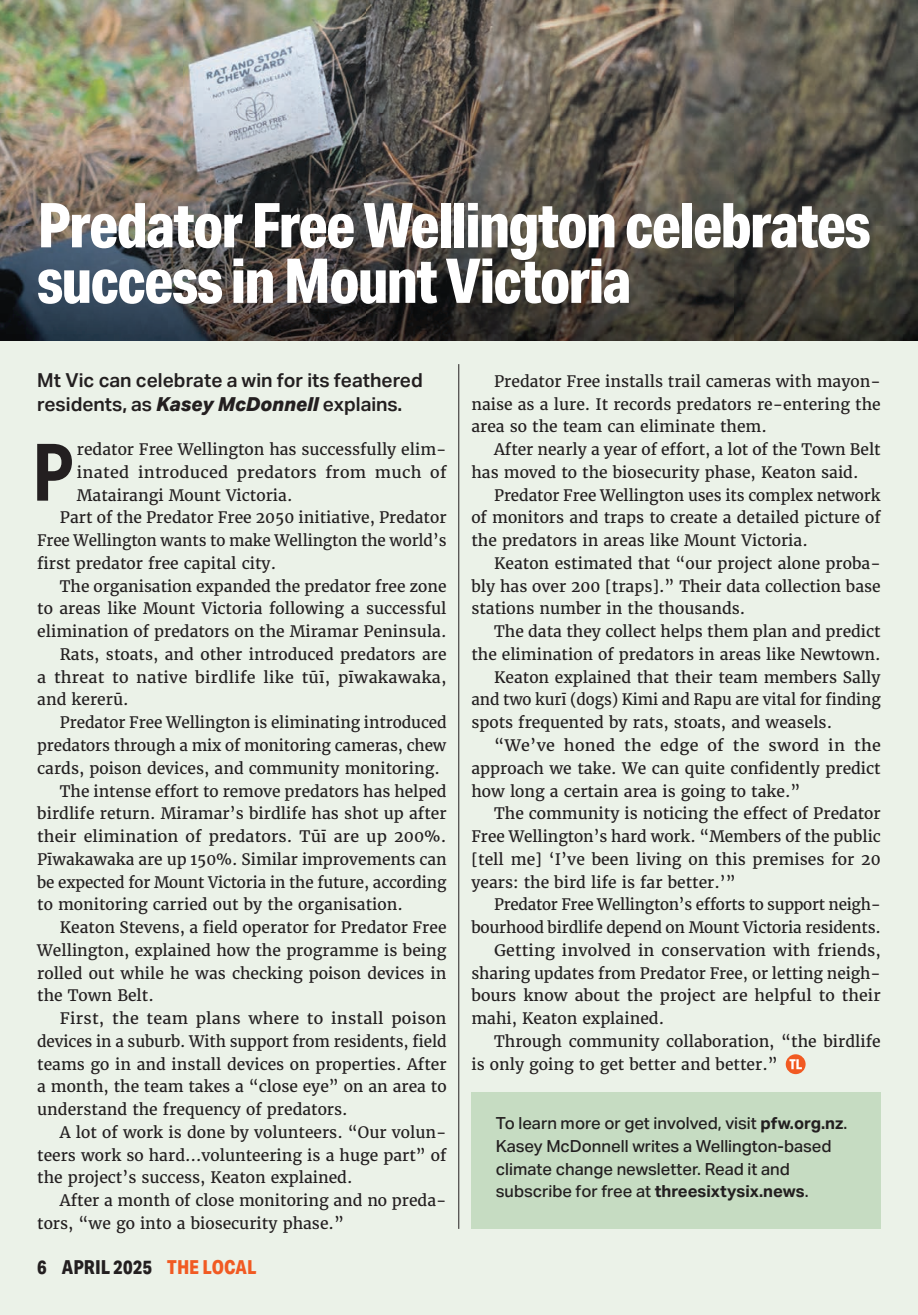
<style>
.page{position:relative;width:918px;height:1315px;background:#ebf2e8}
.page>*{position:absolute;margin:0;border:0;box-sizing:border-box;transform-origin:0 0}
.t1{font:700 79.45px "Aktiv Grotesk Cd";color:#231f20}
.t2{font:800 61.95px/55.5px "Aktiv Grotesk Cd";letter-spacing:-.025em;color:#fff}
.t3{font:600 19.25px/24.5px "Aktiv Grotesk";color:#231f20}
.t4{font:800 19.25px "Aktiv Grotesk Cd";letter-spacing:.005em;color:#231f20}
.t5{font:500 16.62px/22.8px "Aktiv Grotesk";color:#231f20}
.t6{font:15.75px/22.8px "Merriweather";color:#231f20;text-align:justify}
.t7{font:15.75px "Merriweather";letter-spacing:-.02em;color:#231f20}
.t8{font:15.75px "Merriweather";letter-spacing:.02em;color:#231f20}
.s1{font-weight:800;font-style:italic}
.s2{color:#f15a22}
.s3{font-weight:700}
</style>
<div class="page">
<img style="left:0;top:340px;width:918px;height:1px">
<img style="left:0;top:0;width:918px;height:340px">
<hr style="left:458px;top:364px;width:1px;height:864px;background:#231f20">
<div style="left:786px;top:1054px;width:19px;height:20px;background:#f15a22;border-radius:50%"></div>
<svg style="left:789px;top:1059px;width:13px;height:10px"></svg>
<div style="left:471px;top:1092px;width:410px;height:137px;background:#c6dcc2"></div>
<h2 class="t2" style="left:37px;top:198px;width:834px">Predator Free Wellington celebrates success in Mount Victoria</h2>
<p class="t3" style="left:37px;top:368px;width:387px">Mt Vic can celebrate a win for its feathered residents, as <span class="s1">Kasey McDonnell</span> explains.</p>
<h1 class="t1" style="left:32px;top:427px;width:43px">P</h1>
<p class="t6" style="left:77px;top:438px;width:371px">redator Free Wellington has successfully elim-</p>
<p class="t6" style="left:77px;top:461px;width:371px">inated introduced predators from much of</p>
<p class="t6" style="left:77px;top:484px;width:217px">Matairangi Mount Victoria.</p>
<p class="t6" style="left:60px;top:506px;width:388px">Part of the Predator Free 2050 initiative, Predator</p>
<p class="t6" style="left:37px;top:529px;width:411px">Free Wellington wants to make Wellington the world’s</p>
<p class="t6" style="left:37px;top:552px;width:240px">first predator free capital city.</p>
<p class="t6" style="left:60px;top:575px;width:388px">The organisation expanded the predator free zone</p>
<p class="t6" style="left:37px;top:597px;width:411px">to areas like Mount Victoria following a successful</p>
<p class="t6" style="left:37px;top:620px;width:411px">elimination of predators on the Miramar Peninsula.</p>
<p class="t6" style="left:60px;top:643px;width:388px">Rats, stoats, and other introduced predators are</p>
<p class="t6" style="left:37px;top:666px;width:411px">a threat to native birdlife like tūī, pīwakawaka,</p>
<p class="t6" style="left:37px;top:688px;width:93px">and kererū.</p>
<p class="t6" style="left:60px;top:711px;width:388px">Predator Free Wellington is eliminating introduced</p>
<p class="t6" style="left:37px;top:734px;width:411px">predators through a mix of monitoring cameras, chew</p>
<p class="t6" style="left:37px;top:757px;width:404px">cards, poison devices, and community monitoring.</p>
<p class="t6" style="left:60px;top:779px;width:388px">The intense effort to remove predators has helped</p>
<p class="t6" style="left:37px;top:802px;width:411px">birdlife return. Miramar’s birdlife has shot up after</p>
<p class="t6" style="left:37px;top:825px;width:411px">their elimination of predators. Tūī are up 200%.</p>
<p class="t6" style="left:37px;top:848px;width:411px">Pīwakawaka are up 150%. Similar improvements can</p>
<p class="t6" style="left:37px;top:870px;width:411px">be expected for Mount Victoria in the future, according</p>
<p class="t6" style="left:37px;top:893px;width:367px">to monitoring carried out by the organisation.</p>
<p class="t6" style="left:60px;top:916px;width:388px">Keaton Stevens, a field operator for Predator Free</p>
<p class="t6" style="left:37px;top:939px;width:411px">Wellington, explained how the programme is being</p>
<p class="t6" style="left:37px;top:961px;width:411px">rolled out while he was checking poison devices in</p>
<p class="t6" style="left:37px;top:984px;width:118px">the Town Belt.</p>
<p class="t6" style="left:60px;top:1007px;width:388px">First, the team plans where to install poison</p>
<p class="t6" style="left:37px;top:1030px;width:411px">devices in a suburb. With support from residents, field</p>
<p class="t6" style="left:37px;top:1052px;width:411px">teams go in and install devices on properties. After</p>
<p class="t6" style="left:37px;top:1075px;width:411px">a month, the team takes a “close eye” on an area to</p>
<p class="t6" style="left:37px;top:1098px;width:312px">understand the frequency of predators.</p>
<p class="t6" style="left:60px;top:1121px;width:388px">A lot of work is done by volunteers. “Our volun-</p>
<p class="t6" style="left:37px;top:1143px;width:411px">teers work so hard…volunteering is a huge part” of</p>
<p class="t6" style="left:37px;top:1166px;width:317px">the project’s success, Keaton explained.</p>
<p class="t6" style="left:60px;top:1189px;width:388px">After a month of close monitoring and no preda-</p>
<p class="t6" style="left:37px;top:1211px;width:308px">tors, “we go into a biosecurity phase.”</p>
<p class="t4" style="left:37px;top:1256px;width:221px">6 APRIL 2025 <span class="s2">THE LOCAL</span></p>
<p class="t6" style="left:471px;top:370px;width:411px;text-indent:23px">Predator Free installs trail cameras with mayon&shy;naise as a lure. It records predators re-entering the area so the team can eliminate them.</p>
<p class="t6" style="left:471px;top:438px;width:411px;text-indent:23px">After nearly a year of effort, a lot of the Town Belt has moved to the biosecurity phase, Keaton said.</p>
<p class="t6" style="left:471px;top:484px;width:411px;text-indent:23px">Predator Free Wellington uses its complex network of monitors and traps to create a detailed picture of the predators in areas like Mount Victoria.</p>
<p class="t6" style="left:471px;top:552px;width:411px;text-indent:23px">Keaton estimated that “our project alone proba&shy;bly has over 200 [traps].” Their data collection base stations number in the thousands.</p>
<p class="t6" style="left:494px;top:620px;width:388px">The data they collect helps them plan and predict</p>
<p class="t6" style="left:471px;top:643px;width:411px">the elimination of predators in areas like Newtown.</p>
<p class="t6" style="left:494px;top:665px;width:388px">Keaton explained that their team members Sally</p>
<p class="t6" style="left:471px;top:688px;width:411px">and two kurī (dogs) Kimi and Rapu are vital for finding</p>
<p class="t6" style="left:471px;top:711px;width:362px">spots frequented by rats, stoats, and weasels.</p>
<p class="t8" style="left:494px;top:735px;width:388px">“We’ve honed the edge of the sword in the</p>
<p class="t6" style="left:471px;top:757px;width:411px">approach we take. We can quite confidently predict</p>
<p class="t6" style="left:471px;top:779px;width:331px">how long a certain area is going to take.”</p>
<p class="t6" style="left:494px;top:802px;width:388px">The community is noticing the effect of Predator</p>
<p class="t6" style="left:471px;top:825px;width:411px">Free Wellington’s hard work. “Members of the public</p>
<p class="t6" style="left:471px;top:848px;width:411px">[tell me] ‘I’ve been living on this premises for 20</p>
<p class="t6" style="left:471px;top:870px;width:266px">years: the bird life is far better.’”</p>
<p class="t7" style="left:494px;top:895px;width:388px">Predator Free Wellington’s efforts to support neigh-</p>
<p class="t6" style="left:471px;top:916px;width:411px">bourhood birdlife depend on Mount Victoria residents.</p>
<p class="t6" style="left:494px;top:939px;width:388px">Getting involved in conservation with friends,</p>
<p class="t6" style="left:471px;top:961px;width:411px">sharing updates from Predator Free, or letting neigh-</p>
<p class="t6" style="left:471px;top:984px;width:411px">bours know about the project are helpful to their</p>
<p class="t6" style="left:471px;top:1007px;width:194px">mahi, Keaton explained.</p>
<p class="t6" style="left:494px;top:1030px;width:388px">Through community collaboration, “the birdlife</p>
<p class="t6" style="left:471px;top:1052px;width:308px">is only going to get better and better.”</p>
<p class="t5" style="left:496px;top:1112px;width:353px">To learn more or get involved, visit <span class="s3">pfw.org.nz</span>.<br>Kasey McDonnell writes a Wellington-based climate change newsletter. Read it and subscribe for free at <span class="s3">threesixtysix.news</span>.</p>
</div>
